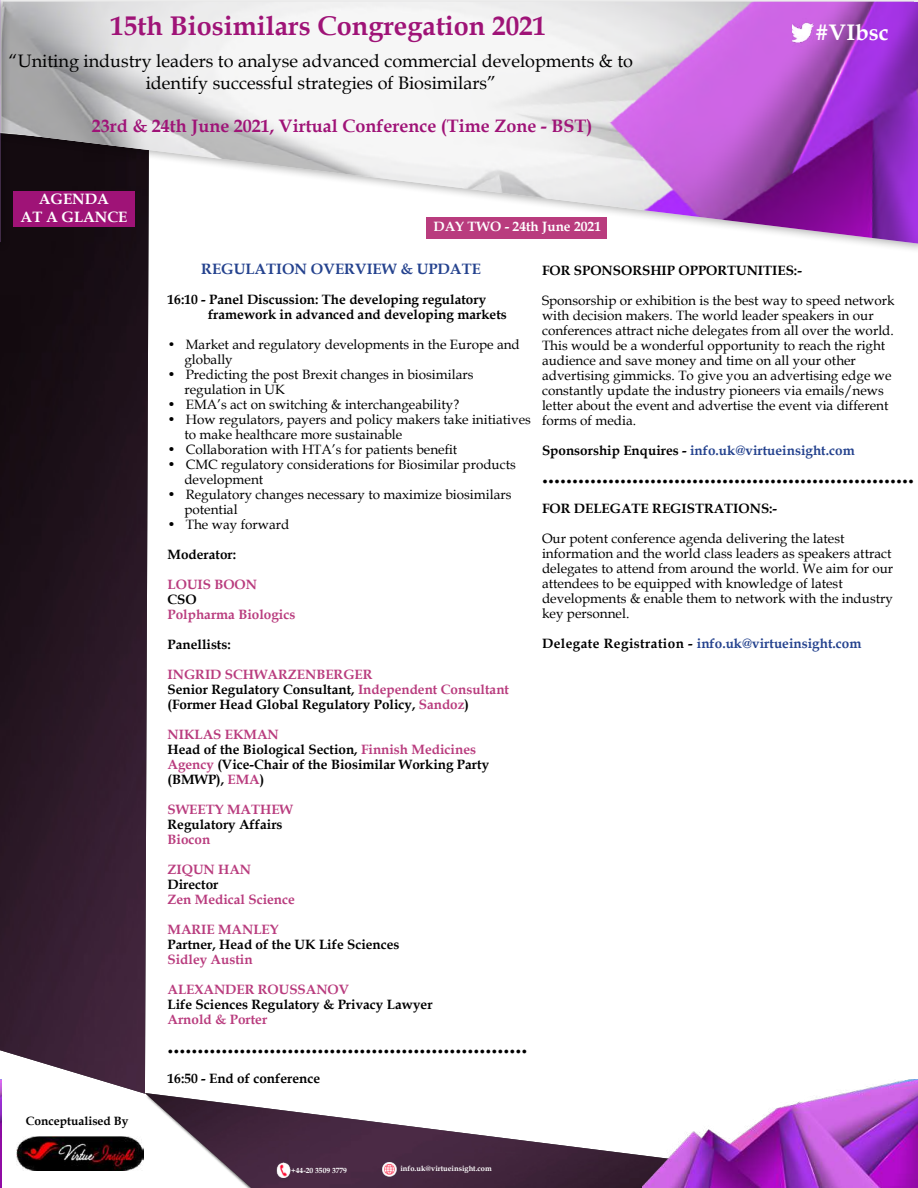
<style>
.page{position:relative;width:918px;height:1188px;background:#fff}
.page>*{position:absolute;margin:0;border:0;box-sizing:border-box;transform-origin:0 0}
.t1{font:700 27px "Book Antiqua";color:#9f1377}
.t2{font:700 24px "Book Antiqua";color:#000}
.t3{font:700 22.5px "Book Antiqua";color:#fff}
.t4{font:18px/21.6px "Book Antiqua";color:#000;text-align:center}
.t5{font:700 18px "Book Antiqua";color:#9f1377}
.t6{font:700 15px "Book Antiqua";color:#24428e}
.t7{font:700 15px/18px "Book Antiqua";color:#fff;text-align:center}
.t8{font:13.5px/15px "Book Antiqua";color:#000}
.t9{font:700 13.5px/15px "Book Antiqua";color:#000}
.t10{font:700 13.5px "Book Antiqua";color:#b93c7e}
.t11{font:700 13.5px "Book Antiqua";color:#24428e}
.t12{font:700 13.5px "Book Antiqua";color:#fff}
.t13{font:700 12px "Book Antiqua";color:#000}
.t14{font:700 7.5px "Book Antiqua";color:#fff}
.s1{font-weight:700}
.s2{color:#b93c7e}
.s3{color:#000}
</style>
<div class="page">
<img style="left:16px;top:1136px;width:128px;height:35px">
<img style="left:146px;top:1093px;width:496px;height:95px">
<img style="left:0;top:254px;width:149px;height:840px">
<img style="left:642px;top:1079px;width:276px;height:109px">
<img style="left:382px;top:1161px;width:16px;height:16px">
<img style="left:276px;top:1163px;width:15px;height:15px">
<div style="left:0;top:0;width:918px;height:254px;background:#000;opacity:.3"></div>
<img style="left:11px;top:2px;width:907px;height:242px">
<img style="left:792px;top:19px;width:25px;height:27px">
<img style="left:0;top:1079px;width:2px;height:109px">
<div style="left:0;top:0;width:11px;height:252px;background:#000;opacity:.3"></div>
<img style="left:0;top:0;width:1px;height:242px">
<h1 class="t1" style="left:111px;top:7px;width:437px">15th Biosimilars Congregation 2021</h1>
<h3 class="t4" style="left:9px;top:50px;width:626px">“Uniting industry leaders to analyse advanced commercial developments &amp; to identify successful strategies of Biosimilars”</h3>
<h3 class="t5" style="left:92px;top:114px;width:502px">23rd &amp; 24th June 2021, Virtual Conference (Time Zone - BST)</h3>
<p class="t7" style="left:21px;top:190px;width:108px">AGENDA<br>AT A GLANCE</p>
<p class="t12" style="left:434px;top:217px;width:169px">DAY TWO - 24th June 2021</p>
<h3 class="t3" style="left:815px;top:17px;width:75px">#VIbsc</h3>
<p class="t13" style="left:26px;top:1113px;width:104px">Conceptualised By</p>
<p class="t6" style="left:201px;top:259px;width:281px">REGULATION OVERVIEW &amp; UPDATE</p>
<p class="t9" style="left:208px;top:292px;width:300px;text-indent:-40px">16:10 - Panel Discussion: The developing regulatory framework in advanced and developing markets</p>
<p class="t8" style="left:184px;top:337px;width:337px;text-indent:-17px"><span class="s1">•</span> Market and regulatory developments in the Europe and globally</p>
<p class="t8" style="left:184px;top:367px;width:291px;text-indent:-17px">• Predicting the post Brexit changes in biosimilars regulation in UK</p>
<p class="t8" style="left:168px;top:397px;width:293px">• EMA’s act on switching &amp; interchangeability?</p>
<p class="t8" style="left:184px;top:412px;width:348px;text-indent:-17px">• How regulators, payers and policy makers take initiatives to make healthcare more sustainable</p>
<p class="t8" style="left:168px;top:442px;width:291px">• Collaboration with HTA’s for patients benefit</p>
<p class="t8" style="left:184px;top:457px;width:333px;text-indent:-17px">• CMC regulatory considerations for Biosimilar products development</p>
<p class="t8" style="left:184px;top:487px;width:329px;text-indent:-17px">• Regulatory changes necessary to maximize biosimilars potential</p>
<p class="t8" style="left:168px;top:517px;width:123px">• The way forward</p>
<p class="t9" style="left:168px;top:547px;width:70px">Moderator:</p>
<p class="t10" style="left:168px;top:575px;width:91px">LOUIS BOON</p>
<p class="t9" style="left:168px;top:592px;width:31px">CSO</p>
<p class="t10" style="left:168px;top:605px;width:129px">Polpharma Biologics</p>
<p class="t9" style="left:168px;top:637px;width:65px">Panellists:</p>
<p class="t9" style="left:168px;top:667px;width:343px"><span class="s2">INGRID SCHWARZENBERGER<br></span>Senior Regulatory Consultant, <span class="s2">Independent Consultant </span>(Former Head Global Regulatory Policy, <span class="s2">Sandoz</span>)</p>
<p class="t9" style="left:168px;top:727px;width:323px"><span class="s2">NIKLAS EKMAN<br></span>Head of the Biological Section, <span class="s2">Finnish Medicines<br>Agency</span> (Vice-Chair of the Biosimilar Working Party (BMWP), <span class="s2">EMA</span>)</p>
<p class="t10" style="left:168px;top:800px;width:127px">SWEETY MATHEW</p>
<p class="t9" style="left:168px;top:817px;width:117px">Regulatory Affairs</p>
<p class="t10" style="left:168px;top:830px;width:44px">Biocon</p>
<p class="t10" style="left:168px;top:860px;width:85px">ZIQUN HAN</p>
<p class="t9" style="left:168px;top:877px;width:52px">Director</p>
<p class="t10" style="left:168px;top:890px;width:129px">Zen Medical Science</p>
<p class="t10" style="left:168px;top:920px;width:113px">MARIE MANLEY</p>
<p class="t9" style="left:168px;top:937px;width:234px">Partner, Head of the UK Life Sciences</p>
<p class="t10" style="left:168px;top:950px;width:87px">Sidley Austin</p>
<p class="t10" style="left:168px;top:980px;width:183px">ALEXANDER ROUSSANOV</p>
<p class="t9" style="left:168px;top:997px;width:267px">Life Sciences Regulatory &amp; Privacy Lawyer</p>
<p class="t10" style="left:168px;top:1010px;width:101px">Arnold &amp; Porter</p>
<h2 class="t2" style="left:168px;top:1028px;width:362px">............................................................</h2>
<p class="t9" style="left:168px;top:1071px;width:154px">16:50 - End of conference</p>
<p class="t9" style="left:542px;top:262px;width:261px">FOR SPONSORSHIP OPPORTUNITIES:-</p>
<p class="t8" style="left:542px;top:292px;width:354px">Sponsorship or exhibition is the best way to speed network with decision makers. The world leader speakers in our conferences attract niche delegates from all over the world.<br>This would be a wonderful opportunity to reach the right audience and save money and time on all your other advertising gimmicks. To give you an advertising edge we constantly update the industry pioneers via emails/news letter about the event and advertise the event via different forms of media.</p>
<p class="t11" style="left:542px;top:441px;width:314px"><span class="s3">Sponsorship Enquires -</span> info.uk@virtueinsight.com</p>
<h2 class="t2" style="left:542px;top:459px;width:373px">..............................................................</h2>
<p class="t9" style="left:542px;top:501px;width:237px">FOR DELEGATE REGISTRATIONS:-</p>
<p class="t8" style="left:542px;top:531px;width:353px">Our potent conference agenda delivering the latest information and the world class leaders as speakers attract delegates to attend from around the world. We aim for our attendees to be equipped with knowledge of latest developments &amp; enable them to network with the industry key personnel.</p>
<p class="t11" style="left:542px;top:634px;width:321px"><span class="s3">Delegate Registration -</span> info.uk@virtueinsight.com</p>
<p class="t14" style="left:291px;top:1165px;width:57px">+44-20 3509 3779</p>
<p class="t14" style="left:400px;top:1163px;width:93px">info.uk@virtueinsight.com</p>
</div>
